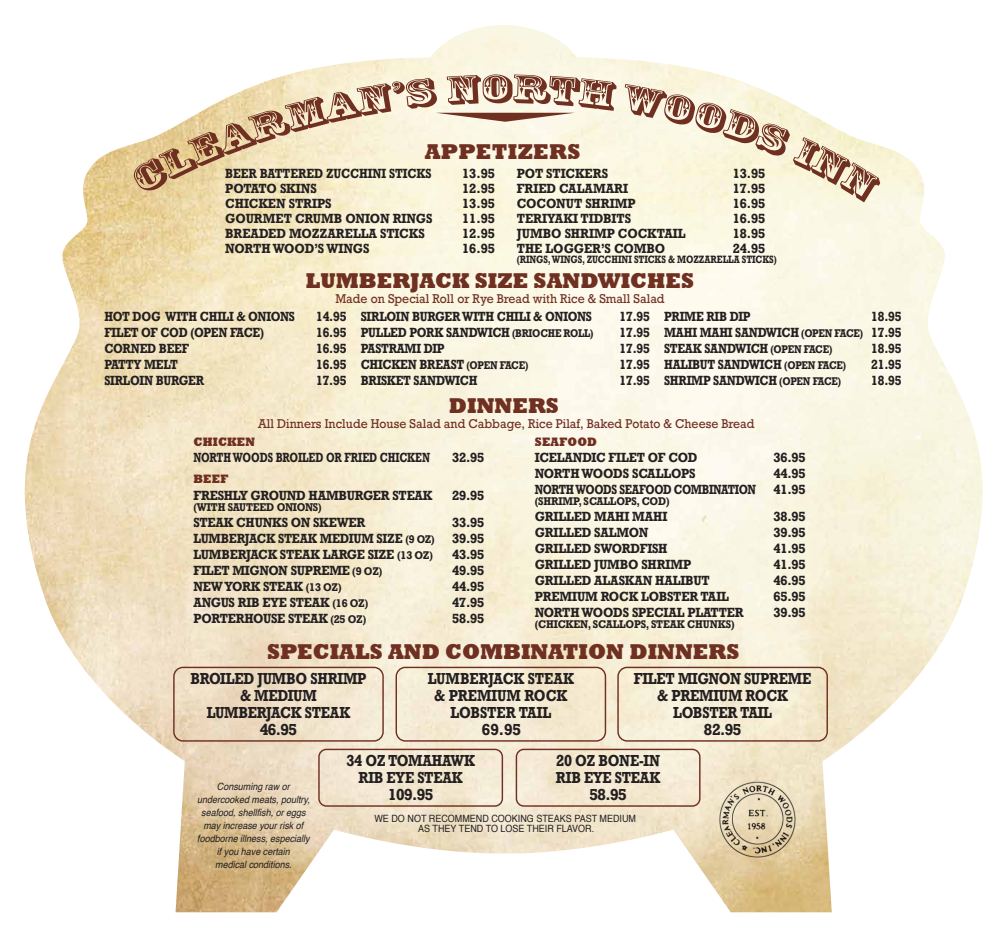
<style>
.page{position:relative;width:1008px;height:936px;background:#fff}
.page>*{position:absolute;margin:0;border:0;box-sizing:border-box;transform-origin:0 0}
.t1{font:800 22px "Rockwell";color:#6f2f21;scale:.95 1}
.t2{font:700 15px/17px "Rockwell";letter-spacing:-.015em;color:#231f20;text-align:center;scale:.85 1}
.t3{font:700 12.5px "Rockwell";letter-spacing:-.015em;color:#231f20;scale:.9 1}
.t4{font:700 12.5px/16px "Rockwell";letter-spacing:-.015em;color:#231f20;text-align:justify;scale:.85 1}
.t5{font:700 12.5px "Rockwell";letter-spacing:-.015em;color:#231f20;scale:.75 1}
.t6{font:700 12.5px "Rockwell";letter-spacing:-.015em;color:#231f20;scale:.88 1}
.t7{font:700 12.5px "Rockwell";letter-spacing:-.045em;color:#231f20;scale:.8 1}
.t8{font:800 12.5px "Rockwell";letter-spacing:.015em;color:#6f2f21;scale:.9 1}
.t9{font:12px "Rockwell";color:#6f2f21;scale:.95 1}
.t10{font:700 10.6px "Rockwell";letter-spacing:-.015em;color:#231f20;scale:.89 1}
.t11{font:700 10.5px "Rockwell";letter-spacing:-.01em;color:#231f20;scale:.9 1}
.t12{font:italic 10px/13px "Helvetica";color:#231f20;text-align:center;scale:.9 1}
.t13{font:10px/10px "Helvetica";color:#231f20;text-align:center;scale:.9 1}
.t14{font:700 10px "Rockwell";color:#231f20;scale:.8 1}
.s1{font-size:10.5px}
</style>
<div class="page">
<img style="left:24px;top:25px;width:959px;height:887px">
<img style="left:710px;top:773px;width:91px;height:93px">
<div style="left:617px;top:667px;width:211px;height:75px;border:1px solid #6f2f21;border-radius:9px"></div>
<div style="left:396px;top:667px;width:210px;height:75px;border:1px solid #6f2f21;border-radius:9px"></div>
<div style="left:173px;top:667px;width:211px;height:75px;border:1px solid #6f2f21;border-radius:9px"></div>
<div style="left:318px;top:749px;width:185px;height:58px;border:1px solid #6f2f21;border-radius:7px"></div>
<div style="left:516px;top:749px;width:185px;height:58px;border:1px solid #6f2f21;border-radius:7px"></div>
<svg style="left:130px;top:74px;width:752px;height:130px;background:#f7efd6"></svg>
<h1 class="t1" style="left:425px;top:139px;width:166px">APPETIZERS</h1>
<p class="t4" style="left:225px;top:165px;width:244px">BEER BATTERED ZUCCHINI STICKS</p>
<p class="t3" style="left:462px;top:165px;width:38px">13.95</p>
<p class="t3" style="left:225px;top:180px;width:103px">POTATO SKINS</p>
<p class="t3" style="left:462px;top:180px;width:38px">12.95</p>
<p class="t3" style="left:225px;top:195px;width:120px">CHICKEN STRIPS</p>
<p class="t3" style="left:462px;top:195px;width:38px">13.95</p>
<p class="t3" style="left:225px;top:210px;width:232px">GOURMET CRUMB ONION RINGS</p>
<p class="t3" style="left:462px;top:210px;width:38px">11.95</p>
<p class="t3" style="left:225px;top:225px;width:223px">BREADED MOZZARELLA STICKS</p>
<p class="t3" style="left:462px;top:225px;width:38px">12.95</p>
<p class="t3" style="left:225px;top:240px;width:162px">NORTH WOOD’S WINGS</p>
<p class="t3" style="left:462px;top:240px;width:38px">16.95</p>
<p class="t3" style="left:517px;top:165px;width:103px">POT STICKERS</p>
<p class="t3" style="left:733px;top:165px;width:38px">13.95</p>
<p class="t3" style="left:517px;top:180px;width:125px">FRIED CALAMARI</p>
<p class="t3" style="left:733px;top:180px;width:38px">17.95</p>
<p class="t3" style="left:517px;top:195px;width:133px">COCONUT SHRIMP</p>
<p class="t3" style="left:733px;top:195px;width:38px">16.95</p>
<p class="t3" style="left:517px;top:210px;width:129px">TERIYAKI TIDBITS</p>
<p class="t3" style="left:733px;top:210px;width:38px">16.95</p>
<p class="t3" style="left:517px;top:225px;width:189px">JUMBO SHRIMP COCKTAIL</p>
<p class="t3" style="left:733px;top:225px;width:38px">18.95</p>
<p class="t3" style="left:517px;top:240px;width:167px">THE LOGGER’S COMBO</p>
<p class="t3" style="left:733px;top:240px;width:38px">24.95</p>
<p class="t14" style="left:517px;top:253px;width:327px">(RINGS, WINGS, ZUCCHINI STICKS &amp; MOZZARELLA STICKS)</p>
<h1 class="t1" style="left:306px;top:268px;width:410px">LUMBERJACK SIZE SANDWICHES</h1>
<p class="t9" style="left:335px;top:292px;width:348px">Made on Special Roll or Rye Bread with Rice &amp; Small Salad</p>
<p class="t4" style="left:104px;top:308px;width:226px">HOT DOG WITH CHILI &amp; ONIONS</p>
<p class="t4" style="left:316px;top:308px;width:37px">14.95</p>
<p class="t4" style="left:104px;top:324px;width:189px">FILET OF COD (OPEN FACE)</p>
<p class="t4" style="left:316px;top:324px;width:37px">16.95</p>
<p class="t4" style="left:104px;top:340px;width:101px">CORNED BEEF</p>
<p class="t4" style="left:316px;top:340px;width:37px">16.95</p>
<p class="t4" style="left:104px;top:356px;width:88px">PATTY MELT</p>
<p class="t4" style="left:316px;top:356px;width:37px">16.95</p>
<p class="t4" style="left:104px;top:372px;width:119px">SIRLOIN BURGER</p>
<p class="t4" style="left:316px;top:372px;width:37px">17.95</p>
<p class="t4" style="left:361px;top:308px;width:274px">SIRLOIN BURGER WITH CHILI &amp; ONIONS</p>
<p class="t4" style="left:620px;top:308px;width:37px">17.95</p>
<p class="t4" style="left:361px;top:324px;width:275px">PULLED PORK SANDWICH <span class="s1">(BRIOCHE ROLL)</span></p>
<p class="t4" style="left:620px;top:324px;width:37px">17.95</p>
<p class="t4" style="left:361px;top:340px;width:100px">PASTRAMI DIP</p>
<p class="t4" style="left:620px;top:340px;width:37px">17.95</p>
<p class="t4" style="left:361px;top:356px;width:199px">CHICKEN BREAST <span class="s1">(OPEN FACE)</span></p>
<p class="t4" style="left:620px;top:356px;width:37px">17.95</p>
<p class="t4" style="left:361px;top:372px;width:139px">BRISKET SANDWICH</p>
<p class="t4" style="left:620px;top:372px;width:37px">17.95</p>
<p class="t4" style="left:664px;top:308px;width:281px;text-indent:207px">18.95<br>MAHI MAHI SANDWICH <span class="s1">(OPEN FACE)</span> 17.95<br>STEAK SANDWICH <span class="s1">(OPEN FACE)</span></p>
<p class="t4" style="left:664px;top:308px;width:103px">PRIME RIB DIP</p>
<p class="t4" style="left:871px;top:340px;width:37px">18.95</p>
<p class="t4" style="left:664px;top:356px;width:216px">HALIBUT SANDWICH <span class="s1">(OPEN FACE)</span></p>
<p class="t4" style="left:871px;top:356px;width:37px">21.95</p>
<p class="t4" style="left:664px;top:372px;width:210px">SHRIMP SANDWICH <span class="s1">(OPEN FACE)</span></p>
<p class="t4" style="left:871px;top:372px;width:37px">18.95</p>
<p class="t9" style="left:258px;top:416px;width:524px">All Dinners Include House Salad and Cabbage, Rice Pilaf, Baked Potato &amp; Cheese Bread</p>
<h1 class="t1" style="left:449px;top:393px;width:117px">DINNERS</h1>
<p class="t8" style="left:193px;top:434px;width:70px">CHICKEN</p>
<p class="t5" style="left:193px;top:449px;width:317px">NORTH WOODS BROILED OR FRIED CHICKEN</p>
<p class="t3" style="left:452px;top:449px;width:37px">32.95</p>
<p class="t8" style="left:193px;top:471px;width:40px">BEEF</p>
<p class="t3" style="left:193px;top:487px;width:267px">FRESHLY GROUND HAMBURGER STEAK</p>
<p class="t3" style="left:452px;top:487px;width:37px">29.95</p>
<p class="t10" style="left:193px;top:500px;width:146px">(WITH SAUTEED ONIONS)</p>
<p class="t3" style="left:193px;top:514px;width:193px">STEAK CHUNKS ON SKEWER</p>
<p class="t3" style="left:452px;top:514px;width:37px">33.95</p>
<p class="t6" style="left:193px;top:530px;width:276px">LUMBERJACK STEAK MEDIUM SIZE <span class="s1">(9 OZ)</span></p>
<p class="t3" style="left:452px;top:530px;width:37px">39.95</p>
<p class="t3" style="left:193px;top:546px;width:268px">LUMBERJACK STEAK LARGE SIZE <span class="s1">(13 OZ)</span></p>
<p class="t3" style="left:452px;top:546px;width:37px">43.95</p>
<p class="t3" style="left:193px;top:562px;width:211px">FILET MIGNON SUPREME <span class="s1">(9 OZ)</span></p>
<p class="t3" style="left:452px;top:562px;width:37px">49.95</p>
<p class="t3" style="left:193px;top:578px;width:166px">NEW YORK STEAK <span class="s1">(13 OZ)</span></p>
<p class="t3" style="left:452px;top:578px;width:37px">44.95</p>
<p class="t3" style="left:193px;top:594px;width:196px">ANGUS RIB EYE STEAK <span class="s1">(16 OZ)</span></p>
<p class="t3" style="left:452px;top:594px;width:37px">47.95</p>
<p class="t3" style="left:193px;top:610px;width:193px">PORTERHOUSE STEAK <span class="s1">(25 OZ)</span></p>
<p class="t3" style="left:452px;top:610px;width:37px">58.95</p>
<p class="t8" style="left:535px;top:434px;width:71px">SEAFOOD</p>
<p class="t3" style="left:535px;top:449px;width:182px">ICELANDIC FILET OF COD</p>
<p class="t3" style="left:773px;top:449px;width:37px">36.95</p>
<p class="t3" style="left:535px;top:465px;width:180px">NORTH WOODS SCALLOPS</p>
<p class="t3" style="left:773px;top:465px;width:37px">44.95</p>
<p class="t7" style="left:535px;top:481px;width:278px">NORTH WOODS SEAFOOD COMBINATION</p>
<p class="t3" style="left:773px;top:481px;width:37px">41.95</p>
<p class="t11" style="left:535px;top:494px;width:151px">(SHRIMP, SCALLOPS, COD)</p>
<p class="t3" style="left:535px;top:508px;width:149px">GRILLED MAHI MAHI</p>
<p class="t3" style="left:773px;top:508px;width:37px">38.95</p>
<p class="t3" style="left:535px;top:524px;width:128px">GRILLED SALMON</p>
<p class="t3" style="left:773px;top:524px;width:37px">39.95</p>
<p class="t3" style="left:535px;top:540px;width:149px">GRILLED SWORDFISH</p>
<p class="t3" style="left:773px;top:540px;width:37px">41.95</p>
<p class="t3" style="left:535px;top:556px;width:175px">GRILLED JUMBO SHRIMP</p>
<p class="t3" style="left:773px;top:556px;width:37px">41.95</p>
<p class="t3" style="left:535px;top:572px;width:196px">GRILLED ALASKAN HALIBUT</p>
<p class="t3" style="left:773px;top:572px;width:37px">46.95</p>
<p class="t3" style="left:535px;top:588px;width:217px">PREMIUM ROCK LOBSTER TAIL</p>
<p class="t3" style="left:773px;top:588px;width:37px">65.95</p>
<p class="t3" style="left:535px;top:604px;width:234px">NORTH WOODS SPECIAL PLATTER</p>
<p class="t3" style="left:773px;top:604px;width:37px">39.95</p>
<p class="t11" style="left:535px;top:617px;width:224px">(CHICKEN, SCALLOPS, STEAK CHUNKS)</p>
<h1 class="t1" style="left:267px;top:639px;width:499px">SPECIALS AND COMBINATION DINNERS</h1>
<p class="t2" style="left:190px;top:670px;width:209px">BROILED JUMBO SHRIMP &amp; MEDIUM<br>LUMBERJACK STEAK<br>46.95</p>
<p class="t2" style="left:346px;top:752px;width:153px">34 OZ TOMAHAWK<br>RIB EYE STEAK<br>109.95</p>
<p class="t2" style="left:556px;top:752px;width:124px">20 OZ BONE-IN<br>RIB EYE STEAK<br>58.95</p>
<p class="t2" style="left:428px;top:670px;width:174px">LUMBERJACK STEAK &amp; PREMIUM ROCK<br>LOBSTER TAIL<br>69.95</p>
<p class="t2" style="left:634px;top:670px;width:210px">FILET MIGNON SUPREME &amp; PREMIUM ROCK<br>LOBSTER TAIL<br>82.95</p>
<p class="t12" style="left:197px;top:781px;width:127px">Consuming raw or undercooked meats, poultry, seafood, shellfish, or eggs may increase your risk of foodborne illness, especially if you have certain<br>medical conditions.</p>
<p class="t13" style="left:374px;top:814px;width:292px">WE DO NOT RECOMMEND COOKING STEAKS PAST MEDIUM<br>AS THEY TEND TO LOSE THEIR FLAVOR.</p>
</div>
